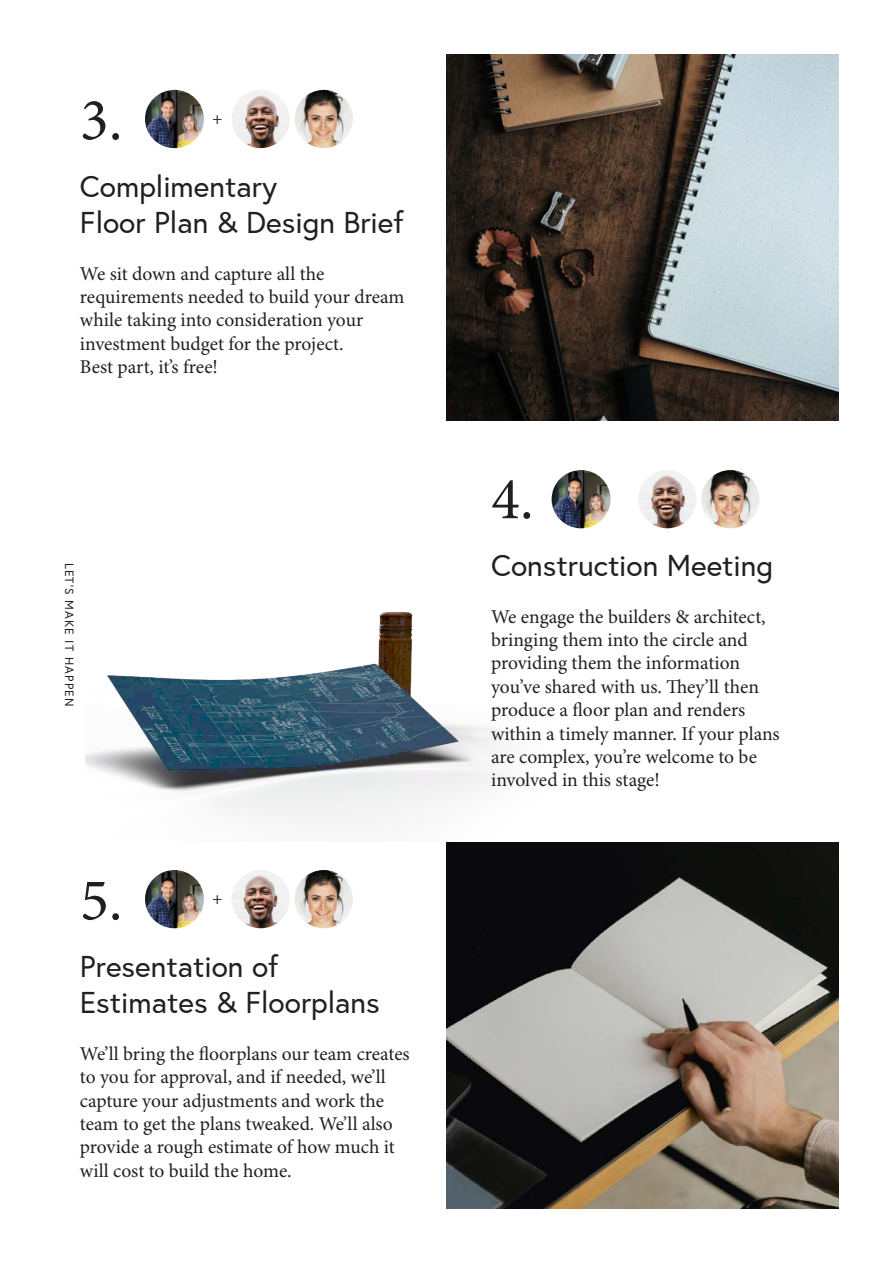
<style>
.page{position:relative;width:893px;height:1263px;background:#fff}
.page>*{position:absolute;margin:0;border:0;box-sizing:border-box;transform-origin:0 0}
.t1{font:60px "Minion Pro";color:#231f20}
.t2{font:30px/36px "Europa";color:#231f20}
.t3{font:19.5px/23.4px "Minion Pro";letter-spacing:-.005em;color:#231f20}
.t4{font:18px "Minion Pro";color:#231f20}
.t5{font:12px "Europa";letter-spacing:.1em;color:#231f20}
</style>
<div class="page">
<img style="left:145px;top:90px;width:59px;height:58px;border-radius:29px">
<img style="left:232px;top:90px;width:58px;height:58px;border-radius:29px">
<img style="left:295px;top:90px;width:58px;height:58px;border-radius:29px">
<img style="left:145px;top:870px;width:59px;height:58px;border-radius:29px">
<img style="left:232px;top:870px;width:58px;height:58px;border-radius:29px">
<img style="left:295px;top:870px;width:58px;height:58px;border-radius:29px">
<img style="left:446px;top:54px;width:393px;height:367px">
<img style="left:85px;top:470px;width:675px;height:351px">
<img style="left:552px;top:470px;width:58px;height:58px;border-radius:29px">
<img style="left:638px;top:470px;width:58px;height:58px;border-radius:29px">
<img style="left:701px;top:470px;width:58px;height:58px;border-radius:29px">
<img style="left:446px;top:842px;width:393px;height:367px">
<p class="t1" style="left:80px;top:84px;width:44px">3.</p>
<p class="t2" style="left:80px;top:168px;width:325px">Complimentary<br>Floor Plan &amp; Design Brief</p>
<p class="t3" style="left:80px;top:262px;width:246px">We sit down and capture all the</p>
<p class="t3" style="left:80px;top:286px;width:326px">requirements needed to build your dream while taking into consideration your</p>
<p class="t3" style="left:80px;top:333px;width:265px">investment budget for the project.</p>
<p class="t3" style="left:80px;top:356px;width:139px">Best part, it’s free!</p>
<p class="t4" style="left:212px;top:107px;width:12px">+</p>
<p class="t5" style="left:77px;top:563px;width:145px;rotate:90deg">LET’S MAKE IT HAPPEN</p>
<p class="t1" style="left:80px;top:864px;width:44px">5.</p>
<p class="t2" style="left:80px;top:948px;width:301px">Presentation of<br>Estimates &amp; Floorplans</p>
<p class="t3" style="left:80px;top:1043px;width:331px">We’ll bring the floorplans our team creates</p>
<p class="t3" style="left:80px;top:1066px;width:316px">to you for approval, and if needed, we’ll capture your adjustments and work the team to get the plans tweaked. We’ll also provide a rough estimate of how much it</p>
<p class="t3" style="left:80px;top:1160px;width:213px">will cost to build the home.</p>
<p class="t4" style="left:212px;top:887px;width:12px">+</p>
<p class="t1" style="left:491px;top:463px;width:44px">4.</p>
<p class="t2" style="left:491px;top:547px;width:283px">Construction Meeting</p>
<p class="t3" style="left:491px;top:605px;width:276px">We engage the builders &amp; architect,</p>
<p class="t3" style="left:491px;top:629px;width:258px">bringing them into the circle and providing them the information</p>
<p class="t3" style="left:491px;top:676px;width:269px">you’ve shared with us. They’ll then produce a floor plan and renders</p>
<p class="t3" style="left:491px;top:722px;width:290px">within a timely manner. If your plans are complex, you’re welcome to be</p>
<p class="t3" style="left:491px;top:769px;width:170px">involved in this stage!</p>
</div>
